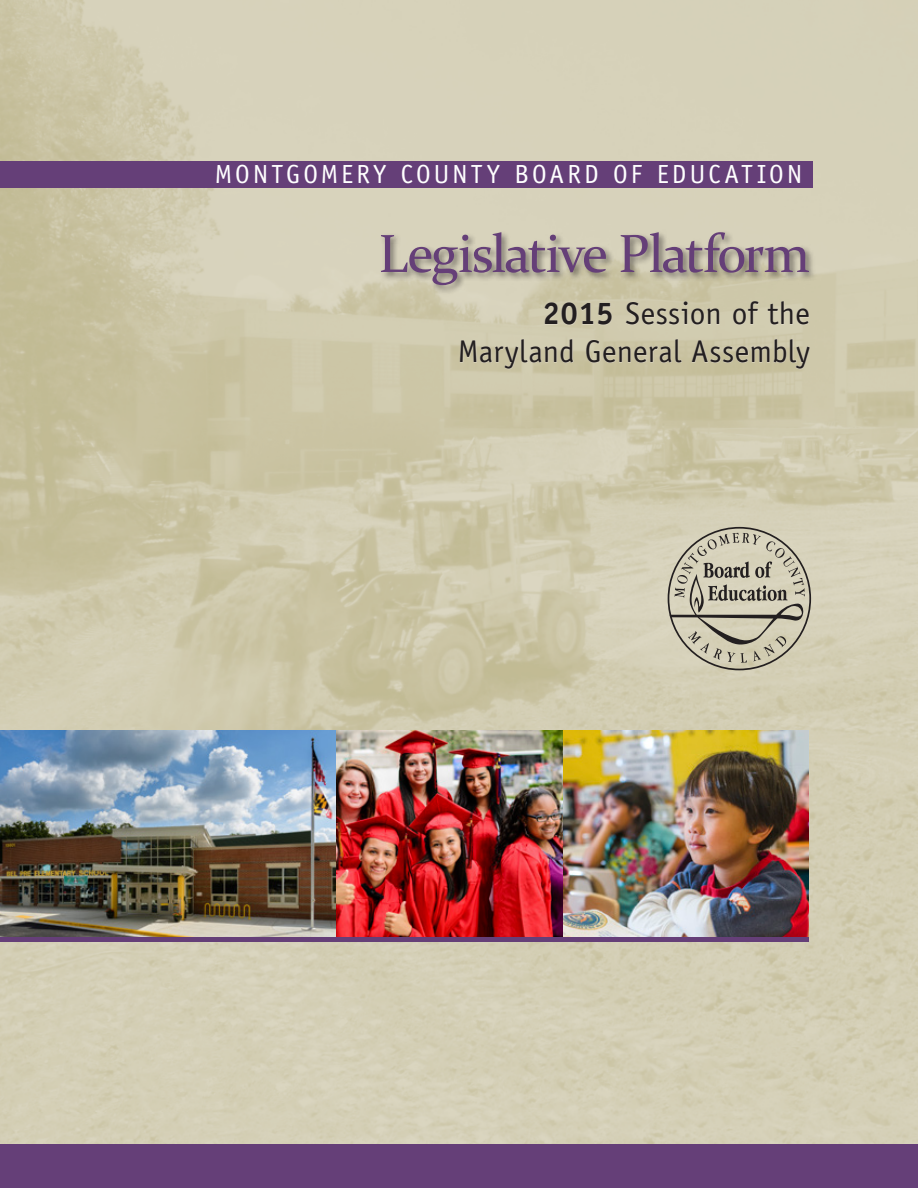
<style>
.page{position:relative;width:918px;height:1188px;background:#fff}
.page>*{position:absolute;margin:0;border:0;box-sizing:border-box;transform-origin:0 0}
.t1{font:54px "Constantia";letter-spacing:-.035em;color:#653f78}
.t2{font:31.5px/37.8px "Officina Sans Std";letter-spacing:.005em;color:#231f20;text-align:right}
.t3{font:26.25px "Officina Sans Std";letter-spacing:.12em;color:#fff}
.s1{font-weight:700}
</style>
<div class="page">
<img style="left:0;top:0;width:918px;height:1144px">
<div style="left:0;top:851px;width:204px;height:260px;background:#d4cfb6"></div>
<div style="left:0;top:161px;width:813px;height:27px;background:#653f78"></div>
<div style="left:379px;top:230px;width:439px;height:65px;background:#231f20;opacity:.55"></div>
<img style="left:0;top:730px;width:534px;height:207px">
<img style="left:534px;top:730px;width:274px;height:207px">
<svg style="left:460px;top:294px;width:350px;height:75px;background:#cfc9ad"></svg>
<div style="left:0;top:1144px;width:918px;height:44px;background:#653f78"></div>
<svg style="left:670px;top:533px;width:135px;height:130px;background:#b8b3a0"></svg>
<hr style="left:0;top:937px;width:808px;height:4px;background:#653f78">
<p class="t3" style="left:215px;top:158px;width:589px">MONTGOMERY COUNTY BOARD OF EDUCATION</p>
<p class="t1" style="left:378px;top:217px;width:433px">Legislative Platform</p>
<p class="t2" style="left:458px;top:295px;width:354px"><span class="s1">2015</span> Session of the<br>Maryland General Assembly</p>
</div>
